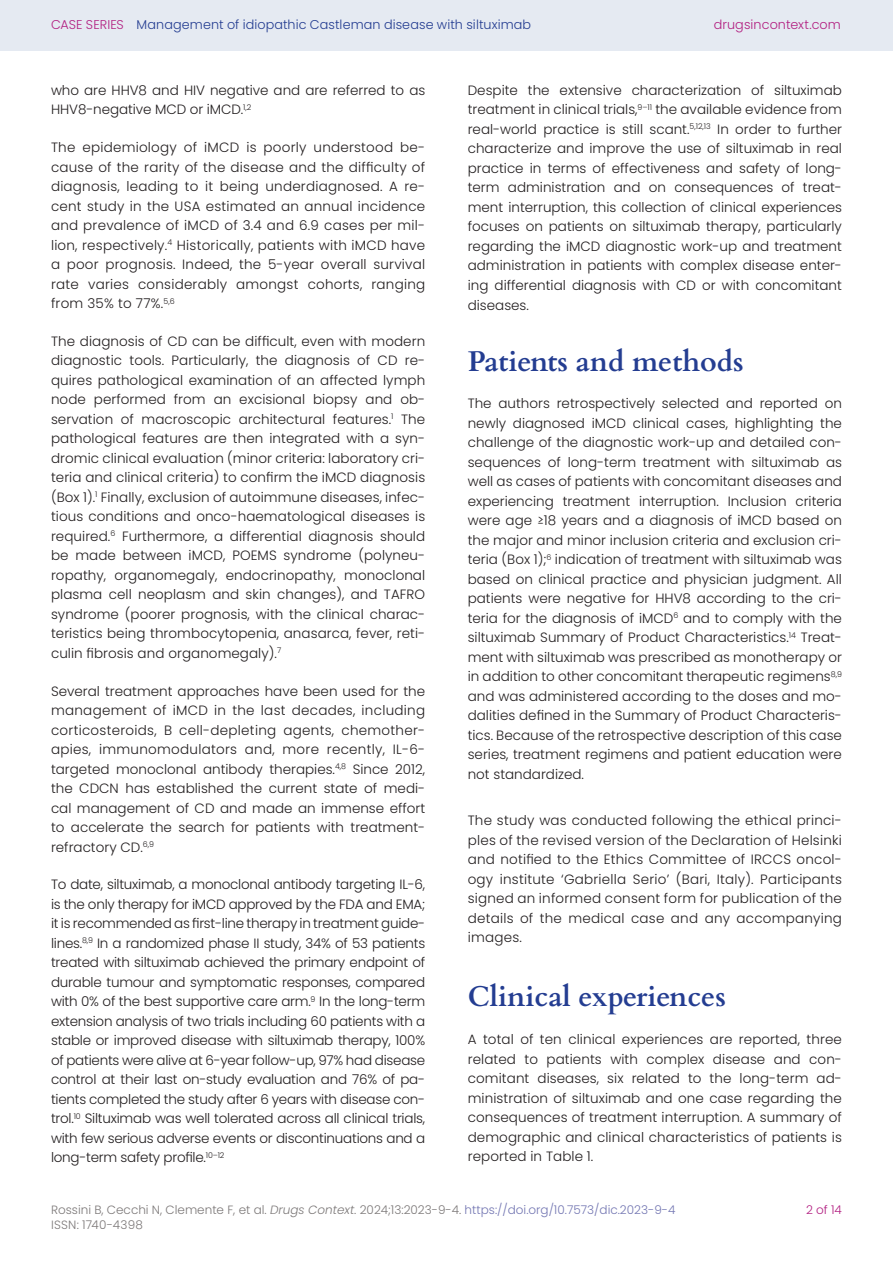
<style>
.page{position:relative;width:893px;height:1263px;background:#fff}
.page>*{position:absolute;margin:0;border:0;box-sizing:border-box;transform-origin:0 0}
.t1{font:700 28.5px "Cardo";color:#243d91}
.Body_Black{font:300 13.5px/19.5px "Poppins";color:#231f20;text-align:justify}
.Body_Black_First{font:300 13.5px/19.5px "Poppins";color:#231f20;text-align:justify}
.t2{font:300 12.75px "Poppins";letter-spacing:.01em;color:#243d91}
.t3{font:300 12.75px "Poppins";letter-spacing:.01em;color:#b21f81}
.t4{font:300 12px "Poppins";color:#7c7878}
.t5{font:300 12px "Poppins";color:#b21f81}
.s1{color:#b21f81}
.s2{font-style:italic}
.s3{color:#7376b2}
</style>
<div class="page">
<div style="left:0;top:0;width:893px;height:51px;background:#e5eaf2"></div>
<p class="t2" style="left:51px;top:17px;width:482px"><span class="s1">CASE SERIES</span> Management of idiopathic Castleman disease with siltuximab</p>
<p class="t3" style="left:714px;top:17px;width:129px">drugsincontext.com</p>
<p class="Body_Black_First" style="left:51px;top:81px;width:376px">who are HHV8 and HIV negative and are referred to as<br>HHV8-negative MCD or iMCD.<sup>1,2</sup></p>
<p class="Body_Black" style="left:51px;top:138px;width:376px">The epidemiology of iMCD is poorly understood be&shy;cause of the rarity of the disease and the difficulty of diagnosis, leading to it being underdiagnosed. A re&shy;cent study in the USA estimated an annual incidence and prevalence of iMCD of 3.4 and 6.9 cases per mil&shy;lion, respectively.<sup>4</sup> Historically, patients with iMCD have a poor prognosis. Indeed, the 5-year overall survival rate varies considerably amongst cohorts, ranging from 35% to 77%.<sup>5,6</sup></p>
<p class="Body_Black" style="left:51px;top:331px;width:376px">The diagnosis of CD can be difficult, even with modern diagnostic tools. Particularly, the diagnosis of CD re&shy;quires pathological examination of an affected lymph node performed from an excisional biopsy and ob&shy;servation of macroscopic architectural features.<sup>1</sup> The pathological features are then integrated with a syn&shy;dromic clinical evaluation (minor criteria: laboratory cri&shy;teria and clinical criteria) to confirm the iMCD diagnosis (Box 1).<sup>1</sup> Finally, exclusion of autoimmune diseases, infec&shy;tious conditions and onco-haematological diseases is required.<sup>6</sup> Furthermore, a differential diagnosis should be made between iMCD, POEMS syndrome (polyneu&shy;ropathy, organomegaly, endocrinopathy, monoclonal plasma cell neoplasm and skin changes), and TAFRO syndrome (poorer prognosis, with the clinical charac&shy;teristics being thrombocytopenia, anasarca, fever, reti&shy;culin fibrosis and organomegaly).<sup>7</sup></p>
<p class="Body_Black" style="left:51px;top:681px;width:376px">Several treatment approaches have been used for the management of iMCD in the last decades, including corticosteroids, B cell-depleting agents, chemother&shy;apies, immunomodulators and, more recently, IL-6- targeted monoclonal antibody therapies.<sup>4,8</sup> Since 2012, the CDCN has established the current state of medi&shy;cal management of CD and made an immense effort to accelerate the search for patients with treatment&shy;refractory CD.<sup>6,9</sup></p>
<p class="Body_Black" style="left:51px;top:875px;width:376px">To date, siltuximab, a monoclonal antibody targeting IL-6, is the only therapy for iMCD approved by the FDA and EMA; it is recommended as first-line therapy in treatment guide&shy;lines.<sup>8,9</sup> In a randomized phase II study, 34% of 53 patients treated with siltuximab achieved the primary endpoint of durable tumour and symptomatic responses, compared with 0% of the best supportive care arm.<sup>9</sup> In the long-term extension analysis of two trials including 60 patients with a stable or improved disease with siltuximab therapy, 100% of patients were alive at 6-year follow-up, 97% had disease control at their last on-study evaluation and 76% of pa&shy;tients completed the study after 6 years with disease con&shy;trol.<sup>10</sup> Siltuximab was well tolerated across all clinical trials, with few serious adverse events or discontinuations and a long-term safety profile.<sup>10–12</sup></p>
<p class="Body_Black" style="left:468px;top:81px;width:376px">Despite the extensive characterization of siltuximab treatment in clinical trials,<sup>9–11</sup> the available evidence from real-world practice is still scant.<sup>5,12,13</sup> In order to further characterize and improve the use of siltuximab in real practice in terms of effectiveness and safety of long&shy;term administration and on consequences of treat&shy;ment interruption, this collection of clinical experiences focuses on patients on siltuximab therapy, particularly regarding the iMCD diagnostic work-up and treatment administration in patients with complex disease enter&shy;ing differential diagnosis with CD or with concomitant diseases.</p>
<h1 class="t1" style="left:468px;top:338px;width:277px">Patients and methods</h1>
<p class="Body_Black_First" style="left:468px;top:394px;width:376px">The authors retrospectively selected and reported on newly diagnosed iMCD clinical cases, highlighting the challenge of the diagnostic work-up and detailed con&shy;sequences of long-term treatment with siltuximab as well as cases of patients with concomitant diseases and experiencing treatment interruption. Inclusion criteria were age ≥18 years and a diagnosis of iMCD based on the major and minor inclusion criteria and exclusion cri&shy;teria (Box 1);<sup>6</sup> indication of treatment with siltuximab was based on clinical practice and physician judgment. All patients were negative for HHV8 according to the cri&shy;teria for the diagnosis of iMCD<sup>6</sup> and to comply with the siltuximab Summary of Product Characteristics.<sup>14</sup> Treat&shy;ment with siltuximab was prescribed as monotherapy or in addition to other concomitant therapeutic regimens<sup>8,9 </sup>and was administered according to the doses and mo&shy;dalities defined in the Summary of Product Characteris&shy;tics. Because of the retrospective description of this case series, treatment regimens and patient education were not standardized.</p>
<p class="Body_Black" style="left:468px;top:811px;width:376px">The study was conducted following the ethical princi&shy;ples of the revised version of the Declaration of Helsinki and notified to the Ethics Committee of IRCCS oncol&shy;ogy institute ‘Gabriella Serio’ (Bari, Italy). Participants signed an informed consent form for publication of the details of the medical case and any accompanying images.</p>
<h1 class="t1" style="left:468px;top:974px;width:260px">Clinical experiences</h1>
<p class="Body_Black_First" style="left:468px;top:1029px;width:376px">A total of ten clinical experiences are reported, three related to patients with complex disease and con&shy;comitant diseases, six related to the long-term ad&shy;ministration of siltuximab and one case regarding the consequences of treatment interruption. A summary of demographic and clinical characteristics of patients is reported in Table 1.</p>
<p class="t4" style="left:51px;top:1203px;width:626px">Rossini B, Cecchi N, Clemente F, et al. <span class="s2">Drugs Context</span>. 2024;13:2023-9-4. <span class="s3">https://doi.org/10.7573/dic.2023-9-4</span></p>
<p class="t5" style="left:806px;top:1203px;width:37px">2 of 14</p>
<p class="t4" style="left:51px;top:1218px;width:93px">ISSN: 1740-4398</p>
</div>
